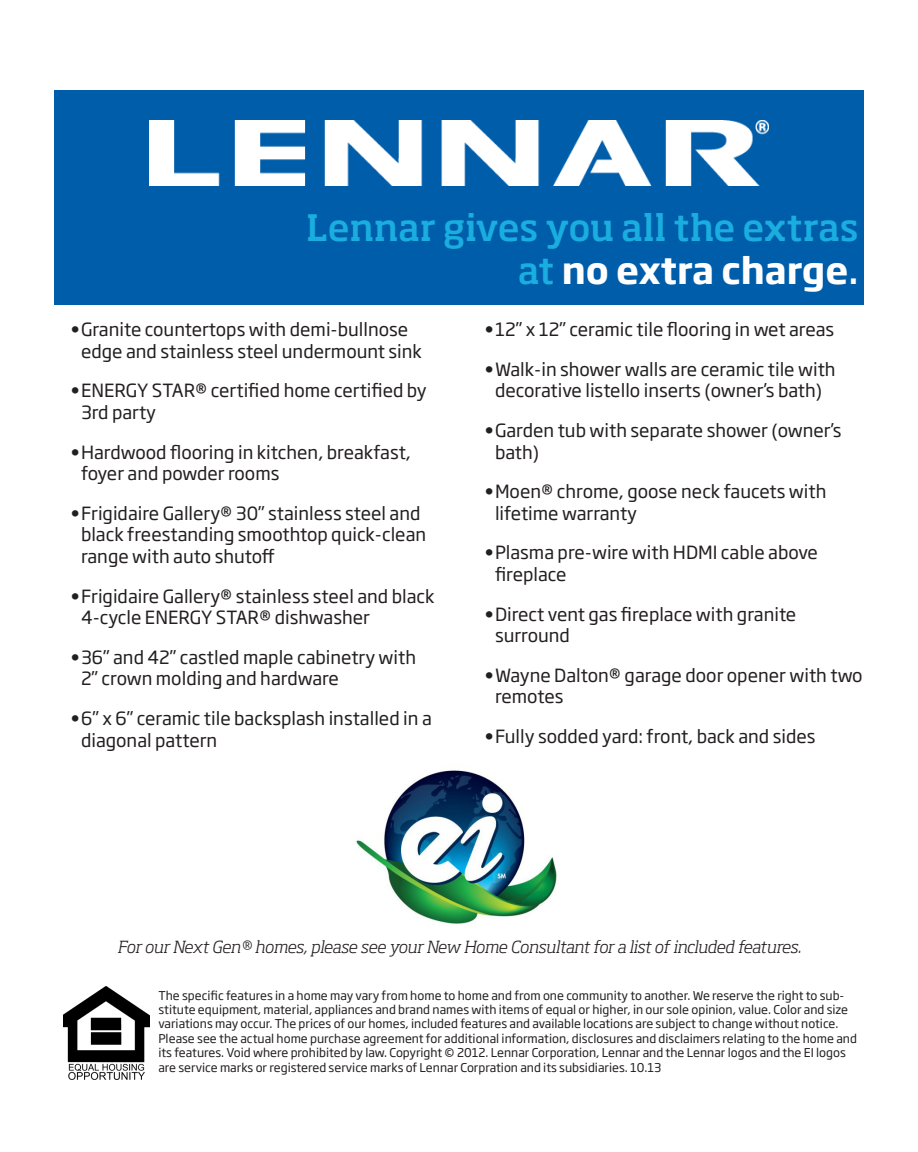
<style>
.page{position:relative;width:918px;height:1152px;background:#fff}
.page>*{position:absolute;margin:0;border:0;box-sizing:border-box;transform-origin:0 0}
.t1{font:500 36px "Soho Std";letter-spacing:-.01em;color:#1aaddf}
.t2{font:700 36px "Soho Gothic Std";color:#fff}
.t3{font:18px/21.6px "Soho Gothic Std";color:#231f20}
.t4{font:italic 300 16.5px "Soho Std";letter-spacing:-.01em;color:#231f20}
.t5{font:12px/14.4px "Soho Gothic Std";color:#231f20}
.s1{font-family:"Soho Std";font-weight:500;color:#1aaddf}
.s2{font-family:"Soho Std";font-weight:500}
</style>
<div class="page">
<img style="left:63px;top:986px;width:86px;height:93px">
<div style="left:54px;top:90px;width:810px;height:214px;background:#005daa"></div>
<img style="left:149px;top:121px;width:620px;height:64px">
<img style="left:356px;top:770px;width:201px;height:154px">
<p class="t1" style="left:307px;top:205px;width:554px">Lennar gives you all the extras</p>
<p class="t2" style="left:518px;top:248px;width:342px"><span class="s1">at</span> no extra charge<span class="s2">.</span></p>
<p class="t3" style="left:81px;top:319px;width:342px;text-indent:-10px">• Granite countertops with demi-bullnose edge and stainless steel undermount sink</p>
<p class="t3" style="left:81px;top:380px;width:347px;text-indent:-10px">• ENERGY STAR® certified home certified by<br>3rd party</p>
<p class="t3" style="left:81px;top:442px;width:331px;text-indent:-10px">• Hardwood flooring in kitchen, breakfast, foyer and powder rooms</p>
<p class="t3" style="left:81px;top:503px;width:347px;text-indent:-10px">• Frigidaire Gallery® 30” stainless steel and black freestanding smoothtop quick-clean range with auto shutoff</p>
<p class="t3" style="left:81px;top:586px;width:355px;text-indent:-10px">• Frigidaire Gallery® stainless steel and black<br>4-cycle ENERGY STAR® dishwasher</p>
<p class="t3" style="left:81px;top:647px;width:337px;text-indent:-10px">• 36” and 42” castled maple cabinetry with<br>2” crown molding and hardware</p>
<p class="t3" style="left:81px;top:708px;width:352px;text-indent:-10px">• 6” x 6” ceramic tile backsplash installed in a diagonal pattern</p>
<p class="t3" style="left:484px;top:319px;width:351px">• 12” x 12” ceramic tile flooring in wet areas</p>
<p class="t3" style="left:484px;top:359px;width:353px;text-align:center">• Walk-in shower walls are ceramic tile with decorative listello inserts (owner’s bath)</p>
<p class="t3" style="left:495px;top:420px;width:348px;text-indent:-10px">• Garden tub with separate shower (owner’s bath)</p>
<p class="t3" style="left:495px;top:481px;width:333px;text-indent:-10px">• Moen® chrome, goose neck faucets with lifetime warranty</p>
<p class="t3" style="left:495px;top:542px;width:324px;text-indent:-10px">• Plasma pre-wire with HDMI cable above fireplace</p>
<p class="t3" style="left:495px;top:604px;width:303px;text-indent:-10px">• Direct vent gas fireplace with granite surround</p>
<p class="t3" style="left:495px;top:665px;width:369px;text-indent:-10px">• Wayne Dalton® garage door opener with two remotes</p>
<p class="t3" style="left:484px;top:726px;width:333px">• Fully sodded yard: front, back and sides</p>
<p class="t4" style="left:117px;top:937px;width:685px">For our Next Gen® homes, please see your New Home Consultant for a list of included features.</p>
<p class="t5" style="left:158px;top:988px;width:700px">The specific features in a home may vary from home to home and from one community to another. We reserve the right to sub&shy;stitute equipment, material, appliances and brand names with items of equal or higher, in our sole opinion, value. Color and size variations may occur. The prices of our homes, included features and available locations are subject to change without notice.<br>Please see the actual home purchase agreement for additional information, disclosures and disclaimers relating to the home and its features. Void where prohibited by law. Copyright © 2012. Lennar Corporation, Lennar and the Lennar logos and the EI logos are service marks or registered service marks of Lennar Corpration and its subsidiaries. 10.13</p>
</div>
